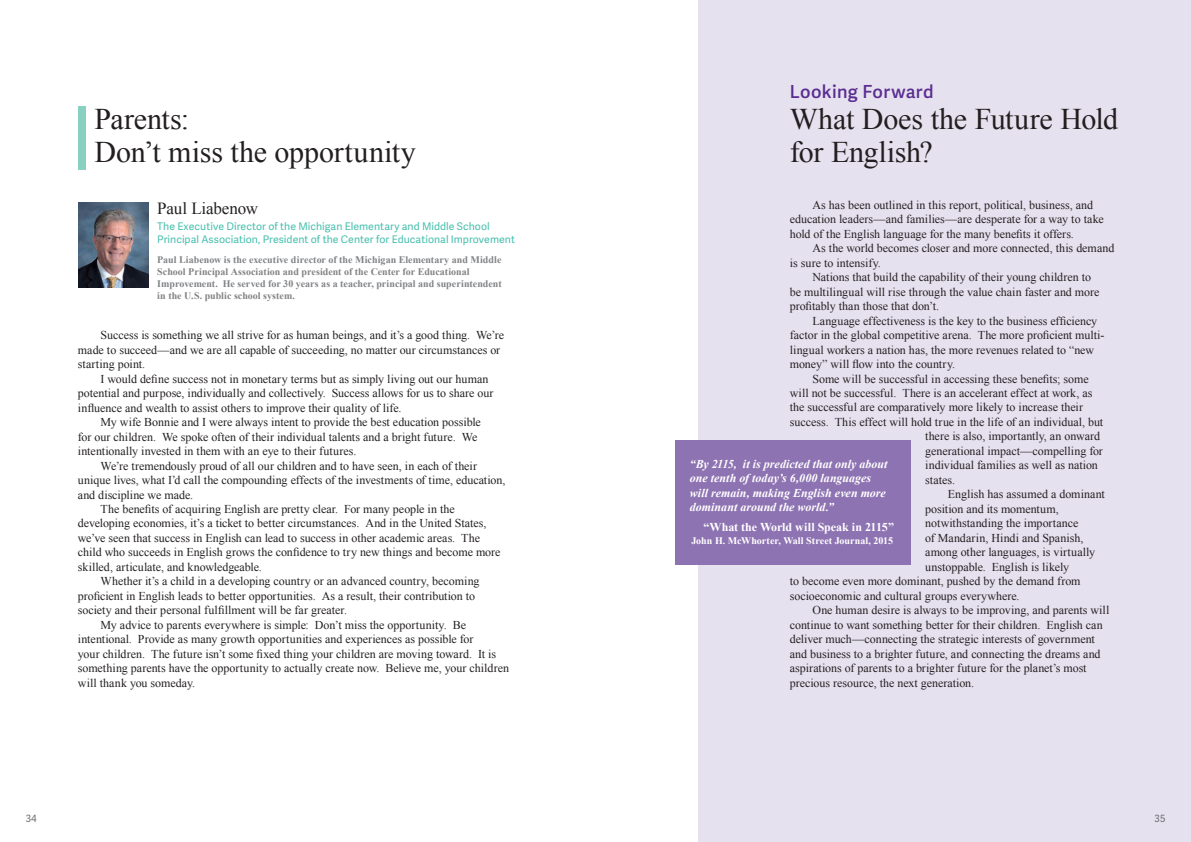
<style>
.page{position:relative;width:1191px;height:842px;background:#fff}
.page>*{position:absolute;margin:0;border:0;box-sizing:border-box;transform-origin:0 0}
.t1{font:30px/33px "Times New Roman";letter-spacing:-.005em;color:#231f20}
.t2{font:600 18px "Adelle Sans";letter-spacing:.02em;color:#5b2e91}
.t3{font:17px "Times New Roman";letter-spacing:-.01em;color:#231f20}
.t4{font:12px/14.5px "Times New Roman";color:#231f20}
.t5{font:italic 700 12px/14.5px "Times New Roman";color:#fff}
.t6{font:700 12px "Times New Roman";letter-spacing:-.005em;color:#fff}
.t7{font:10.5px/13px "Adelle Sans";letter-spacing:.005em;color:#45bfad}
.t8{font:700 10px/12px "Times New Roman";color:#808285}
.t9{font:700 10px "Times New Roman";color:#fff}
.t10{font:10px "Adelle Sans";color:#6c6d70}
</style>
<div class="page">
<div style="left:698px;top:0;width:493px;height:842px;background:#e6e1ef"></div>
<img style="left:78px;top:202px;width:71px;height:85px">
<div style="left:78px;top:106px;width:7px;height:64px;background:#8ad0c0"></div>
<div style="left:675px;top:440px;width:235px;height:125px;background:#8e73b3"></div>
<h1 class="t1" style="left:95px;top:102px;width:323px">Parents:<br>Don’t miss the opportunity</h1>
<h3 class="t3" style="left:157px;top:197px;width:102px">Paul Liabenow</h3>
<p class="t7" style="left:157px;top:219px;width:359px">The Executive Director of the Michigan Elementary and Middle School<br>Principal Association, President of the Center for Educational Improvement</p>
<p class="t8" style="left:157px;top:253px;width:346px">Paul Liabenow is the executive director of the Michigan Elementary and Middle School Principal Association and president of the Center for Educational Improvement. He served for 30 years as a teacher, principal and superintendent in the U.S. public school system.</p>
<p class="t4" style="left:78px;top:328px;width:427px;text-indent:23px">Success is something we all strive for as human beings, and it’s a good thing. We’re made to succeed—and we are all capable of succeeding, no matter our circumstances or starting point.</p>
<p class="t4" style="left:78px;top:371px;width:417px;text-indent:23px">I would define success not in monetary terms but as simply living out our human potential and purpose, individually and collectively. Success allows for us to share our influence and wealth to assist others to improve their quality of life.</p>
<p class="t4" style="left:78px;top:415px;width:404px;text-indent:23px">My wife Bonnie and I were always intent to provide the best education possible for our children. We spoke often of their individual talents and a bright future. We intentionally invested in them with an eye to their futures.</p>
<p class="t4" style="left:101px;top:458px;width:378px">We’re tremendously proud of all our children and to have seen, in each of their</p>
<p class="t4" style="left:78px;top:472px;width:429px">unique lives, what I’d call the compounding effects of the investments of time, education,</p>
<p class="t4" style="left:78px;top:487px;width:117px">and discipline we made.</p>
<p class="t4" style="left:101px;top:501px;width:356px">The benefits of acquiring English are pretty clear. For many people in the</p>
<p class="t4" style="left:78px;top:516px;width:410px">developing economies, it’s a ticket to better circumstances. And in the United States,</p>
<p class="t4" style="left:78px;top:530px;width:403px">we’ve seen that success in English can lead to success in other academic areas. The</p>
<p class="t4" style="left:78px;top:545px;width:424px">child who succeeds in English grows the confidence to try new things and become more</p>
<p class="t4" style="left:78px;top:559px;width:185px">skilled, articulate, and knowledgeable.</p>
<p class="t4" style="left:101px;top:574px;width:380px">Whether it’s a child in a developing country or an advanced country, becoming</p>
<p class="t4" style="left:78px;top:588px;width:399px">proficient in English leads to better opportunities. As a result, their contribution to</p>
<p class="t4" style="left:78px;top:603px;width:271px">society and their personal fulfillment will be far greater.</p>
<p class="t4" style="left:101px;top:617px;width:367px">My advice to parents everywhere is simple: Don’t miss the opportunity. Be</p>
<p class="t4" style="left:78px;top:632px;width:397px">intentional. Provide as many growth opportunities and experiences as possible for</p>
<p class="t4" style="left:78px;top:646px;width:420px">your children. The future isn’t some fixed thing your children are moving toward. It is</p>
<p class="t4" style="left:78px;top:661px;width:433px">something parents have the opportunity to actually create now. Believe me, your children</p>
<p class="t4" style="left:78px;top:675px;width:119px">will thank you someday.</p>
<h2 class="t2" style="left:790px;top:78px;width:145px">Looking Forward</h2>
<h1 class="t1" style="left:790px;top:102px;width:330px">What Does the Future Hold for English?</h1>
<p class="t4" style="left:790px;top:197px;width:315px;text-indent:23px">As has been outlined in this report, political, business, and education leaders—and families—are desperate for a way to take hold of the English language for the many benefits it offers.</p>
<p class="t4" style="left:812px;top:241px;width:303px">As the world becomes closer and more connected, this demand</p>
<p class="t4" style="left:790px;top:255px;width:92px">is sure to intensify.</p>
<p class="t4" style="left:812px;top:270px;width:280px">Nations that build the capability of their young children to</p>
<p class="t4" style="left:790px;top:284px;width:311px">be multilingual will rise through the value chain faster and more</p>
<p class="t4" style="left:790px;top:299px;width:151px">profitably than those that don’t.</p>
<p class="t4" style="left:812px;top:313px;width:286px">Language effectiveness is the key to the business efficiency</p>
<p class="t4" style="left:790px;top:328px;width:316px">factor in the global competitive arena. The more proficient multi-</p>
<p class="t4" style="left:790px;top:342px;width:306px">lingual workers a nation has, the more revenues related to “new</p>
<p class="t4" style="left:790px;top:357px;width:167px">money” will flow into the country.</p>
<p class="t4" style="left:812px;top:371px;width:278px">Some will be successful in accessing these benefits; some</p>
<p class="t4" style="left:790px;top:385px;width:304px">will not be successful. There is an accelerant effect at work, as</p>
<p class="t4" style="left:790px;top:400px;width:295px">the successful are comparatively more likely to increase their</p>
<p class="t4" style="left:790px;top:414px;width:315px">success. This effect will hold true in the life of an individual, but</p>
<p class="t4" style="left:925px;top:429px;width:176px">there is also, importantly, an onward</p>
<p class="t4" style="left:925px;top:443px;width:179px">generational impact—compelling for</p>
<p class="t4" style="left:925px;top:458px;width:174px">individual families as well as nation</p>
<p class="t4" style="left:925px;top:472px;width:31px">states.</p>
<p class="t4" style="left:948px;top:487px;width:158px">English has assumed a dominant</p>
<p class="t4" style="left:925px;top:501px;width:135px">position and its momentum,</p>
<p class="t4" style="left:925px;top:516px;width:155px">notwithstanding the importance</p>
<p class="t4" style="left:925px;top:530px;width:160px">of Mandarin, Hindi and Spanish,</p>
<p class="t4" style="left:925px;top:545px;width:171px">among other languages, is virtually</p>
<p class="t4" style="left:925px;top:559px;width:145px">unstoppable. English is likely</p>
<p class="t4" style="left:790px;top:574px;width:292px">to become even more dominant, pushed by the demand from</p>
<p class="t4" style="left:790px;top:588px;width:231px">socioeconomic and cultural groups everywhere.</p>
<p class="t4" style="left:812px;top:603px;width:298px">One human desire is always to be improving, and parents will</p>
<p class="t4" style="left:790px;top:617px;width:314px">continue to want something better for their children. English can</p>
<p class="t4" style="left:790px;top:632px;width:306px">deliver much—connecting the strategic interests of government</p>
<p class="t4" style="left:790px;top:646px;width:312px">and business to a brighter future, and connecting the dreams and</p>
<p class="t4" style="left:790px;top:661px;width:298px">aspirations of parents to a brighter future for the planet’s most</p>
<p class="t4" style="left:790px;top:675px;width:186px">precious resource, the next generation.</p>
<p class="t5" style="left:690px;top:456px;width:199px">“By 2115, it is predicted that only about one tenth of today’s 6,000 languages will remain, making English even more dominant around the world.”</p>
<p class="t6" style="left:703px;top:519px;width:192px">“What the World will Speak in 2115”</p>
<p class="t9" style="left:691px;top:534px;width:203px">John H. McWhorter, Wall Street Journal, 2015</p>
<p class="t10" style="left:26px;top:811px;width:12px">34</p>
<p class="t10" style="left:1154px;top:811px;width:12px">35</p>
</div>
